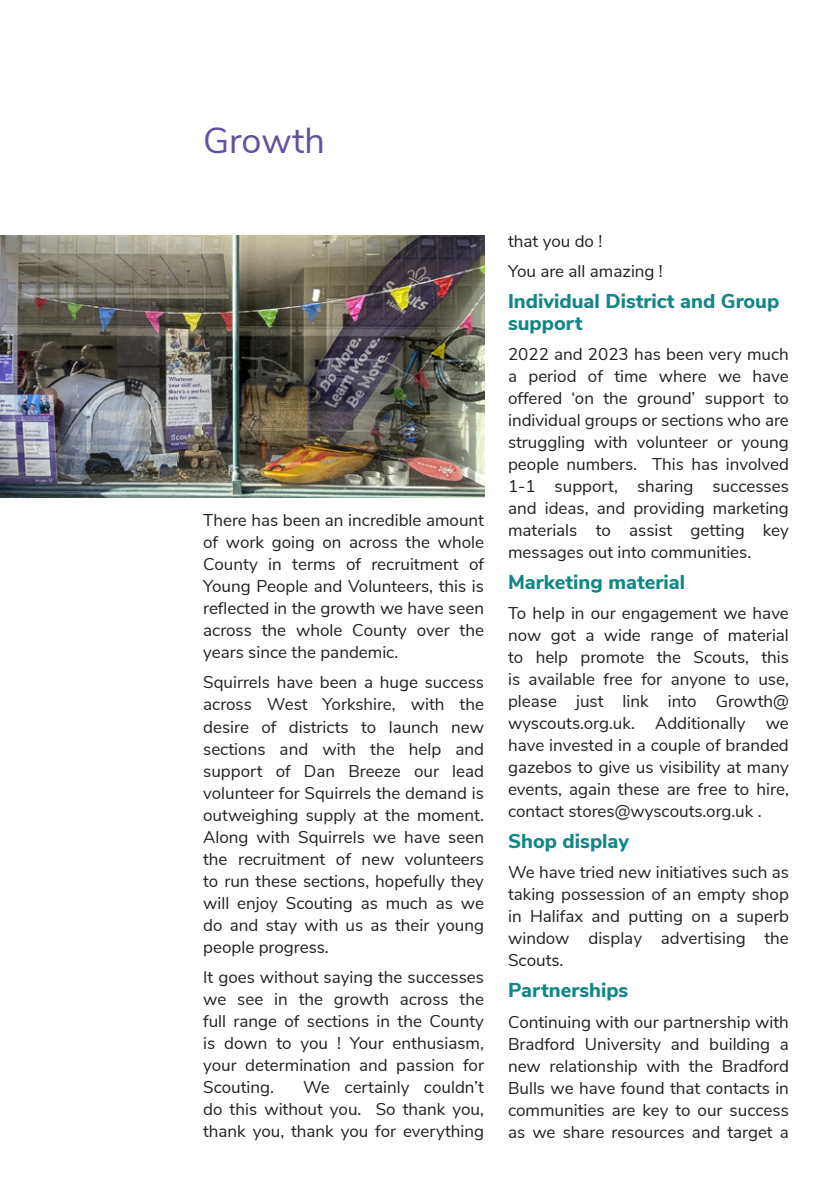
<style>
.page{position:relative;width:840px;height:1191px;background:#fff}
.page>*{position:absolute;margin:0;border:0;box-sizing:border-box;transform-origin:0 0}
.Report_title{font:36px "Nunito Sans";color:#6350a1}
.Subhead001{font:800 20px/22px "Nunito Sans";color:#128587}
.BodyText{font:800 20px "Nunito Sans";color:#128587}
.BodyText-2{font:17px/22px "Nunito Sans";color:#231f20;text-align:justify}
</style>
<div class="page">
<img style="left:0;top:235px;width:484px;height:262px">
<p class="Report_title" style="left:203px;top:114px;width:123px">Growth</p>
<p class="BodyText-2" style="left:203px;top:508px;width:282px">There has been an incredible amount of work going on across the whole County in terms of recruitment of Young People and Volunteers, this is reflected in the growth we have seen across the whole County over the years since the pandemic.</p>
<p class="BodyText-2" style="left:203px;top:670px;width:282px">Squirrels have been a huge success across West Yorkshire, with the desire of districts to launch new sections and with the help and support of Dan Breeze our lead volunteer for Squirrels the demand is outweighing supply at the moment.<br>Along with Squirrels we have seen the recruitment of new volunteers to run these sections, hopefully they will enjoy Scouting as much as we do and stay with us as their young people progress.</p>
<p class="BodyText-2" style="left:203px;top:965px;width:282px">It goes without saying the successes we see in the growth across the full range of sections in the County is down to you ! Your enthusiasm, your determination and passion for Scouting.</p>
<p class="BodyText-2" style="left:203px;top:1075px;width:282px;text-indent:100px">We certainly couldn’t do this without you. So thank you, thank you, thank you for everything</p>
<p class="BodyText-2" style="left:507px;top:229px;width:96px">that you do !</p>
<p class="BodyText-2" style="left:507px;top:259px;width:156px">You are all amazing !</p>
<p class="Subhead001" style="left:507px;top:289px;width:272px">Individual District and Group support</p>
<p class="BodyText-2" style="left:507px;top:342px;width:282px">2022 and 2023 has been very much a period of time where we have offered ‘on the ground’ support to individual groups or sections who are struggling with volunteer or young people numbers. This has involved 1-1 support, sharing successes and ideas, and providing marketing materials to assist getting key messages out into communities.</p>
<p class="BodyText" style="left:507px;top:567px;width:178px">Marketing material</p>
<p class="BodyText-2" style="left:507px;top:601px;width:282px">To help in our engagement we have now got a wide range of material to help promote the Scouts, this is available free for anyone to use, please just link into Growth@ wyscouts.org.uk. Additionally we have invested in a couple of branded gazebos to give us visibility at many events, again these are free to hire, contact stores@wyscouts.org.uk .</p>
<p class="BodyText" style="left:507px;top:826px;width:123px">Shop display</p>
<p class="BodyText-2" style="left:507px;top:860px;width:282px">We have tried new initiatives such as taking possession of an empty shop in Halifax and putting on a superb window display advertising the Scouts.</p>
<p class="Subhead001" style="left:507px;top:978px;width:122px">Partnerships</p>
<p class="BodyText-2" style="left:507px;top:1009px;width:282px">Continuing with our partnership with Bradford University and building a new relationship with the Bradford Bulls we have found that contacts in communities are key to our success as we share resources and target a</p>
</div>
